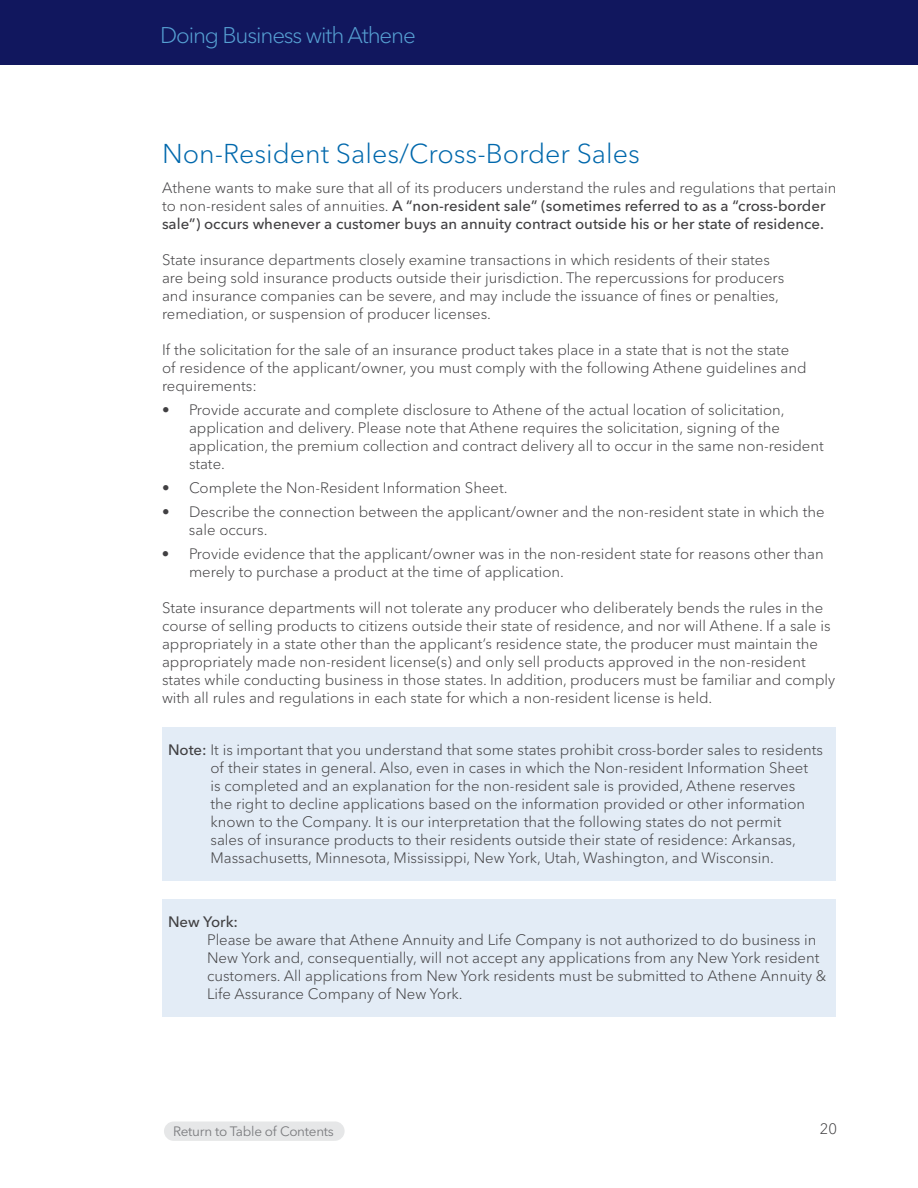
<style>
.page{position:relative;width:918px;height:1188px;background:#fff}
.page>*{position:absolute;margin:0;border:0;box-sizing:border-box;transform-origin:0 0}
.t1{font:300 27px "Avenir Next LT Pro";color:#0068ac}
.t2{font:300 22.5px "Avenir Next LT Pro";letter-spacing:-.05em;color:#56a0d3}
.t3{font:300 15px/18px "Avenir Next LT Pro";color:#414042}
.t4{font:500 15px/18px "Avenir Next LT Pro";color:#414042}
.t5{font:13.5px "Avenir Next LT Pro";letter-spacing:-.02em;color:#7b7c7f}
.s1{font-weight:300}
.s2{font-weight:500}
</style>
<div class="page">
<div style="left:0;top:0;width:918px;height:65px;background:#11175e"></div>
<div style="left:162px;top:727px;width:674px;height:154px;background:#e3ecf6"></div>
<div style="left:162px;top:899px;width:674px;height:118px;background:#e3ecf6"></div>
<svg style="left:164px;top:1121px;width:181px;height:20px"></svg>
<h2 class="t2" style="left:160px;top:21px;width:257px">Doing Business with Athene</h2>
<h1 class="t1" style="left:162px;top:138px;width:479px">Non-Resident Sales/Cross-Border Sales</h1>
<p class="t4" style="left:162px;top:179px;width:676px"><span class="s1">Athene wants to make sure that all of its producers understand the rules and regulations that pertain to non-resident sales of annuities.</span> A “non-resident sale” (sometimes referred to as a “cross-border sale”) occurs whenever a customer buys an annuity contract outside his or her state of residence.</p>
<p class="t3" style="left:162px;top:251px;width:624px">State insurance departments closely examine transactions in which residents of their states are being sold insurance products outside their jurisdiction. The repercussions for producers and insurance companies can be severe, and may include the issuance of fines or penalties, remediation, or suspension of producer licenses.</p>
<p class="t3" style="left:162px;top:341px;width:646px">If the solicitation for the sale of an insurance product takes place in a state that is not the state<br>of residence of the applicant/owner, you must comply with the following Athene guidelines and requirements:</p>
<p class="t3" style="left:189px;top:401px;width:636px;text-indent:-27px">• Provide accurate and complete disclosure to Athene of the actual location of solicitation, application and delivery. Please note that Athene requires the solicitation, signing of the application, the premium collection and contract delivery all to occur in the same non-resident state.</p>
<p class="t3" style="left:162px;top:479px;width:347px">• Complete the Non-Resident Information Sheet.</p>
<p class="t3" style="left:189px;top:503px;width:637px;text-indent:-27px">• Describe the connection between the applicant/owner and the non-resident state in which the sale occurs.</p>
<p class="t3" style="left:189px;top:545px;width:636px;text-indent:-27px">• Provide evidence that the applicant/owner was in the non-resident state for reasons other than merely to purchase a product at the time of application.</p>
<p class="t3" style="left:162px;top:599px;width:675px">State insurance departments will not tolerate any producer who deliberately bends the rules in the course of selling products to citizens outside their state of residence, and nor will Athene. If a sale is appropriately in a state other than the applicant’s residence state, the producer must maintain the appropriately made non-resident license(s) and only sell products approved in the non-resident states while conducting business in those states. In addition, producers must be familiar and comply with all rules and regulations in each state for which a non-resident license is held.</p>
<p class="t3" style="left:211px;top:741px;width:614px;text-indent:-43px"><span class="s2">Note:</span> It is important that you understand that some states prohibit cross-border sales to residents of their states in general. Also, even in cases in which the Non-resident Information Sheet<br>is completed and an explanation for the non-resident sale is provided, Athene reserves<br>the right to decline applications based on the information provided or other information known to the Company. It is our interpretation that the following states do not permit<br>sales of insurance products to their residents outside their state of residence: Arkansas, Massachusetts, Minnesota, Mississippi, New York, Utah, Washington, and Wisconsin.</p>
<p class="t4" style="left:168px;top:913px;width:72px">New York:</p>
<p class="t3" style="left:207px;top:931px;width:621px">Please be aware that Athene Annuity and Life Company is not authorized to do business in New York and, consequentially, will not accept any applications from any New York resident customers. All applications from New York residents must be submitted to Athene Annuity &amp; Life Assurance Company of New York.</p>
<p class="t5" style="left:173px;top:1123px;width:162px">Return to Table of Contents</p>
<p class="t3" style="left:820px;top:1120px;width:19px">20</p>
</div>
